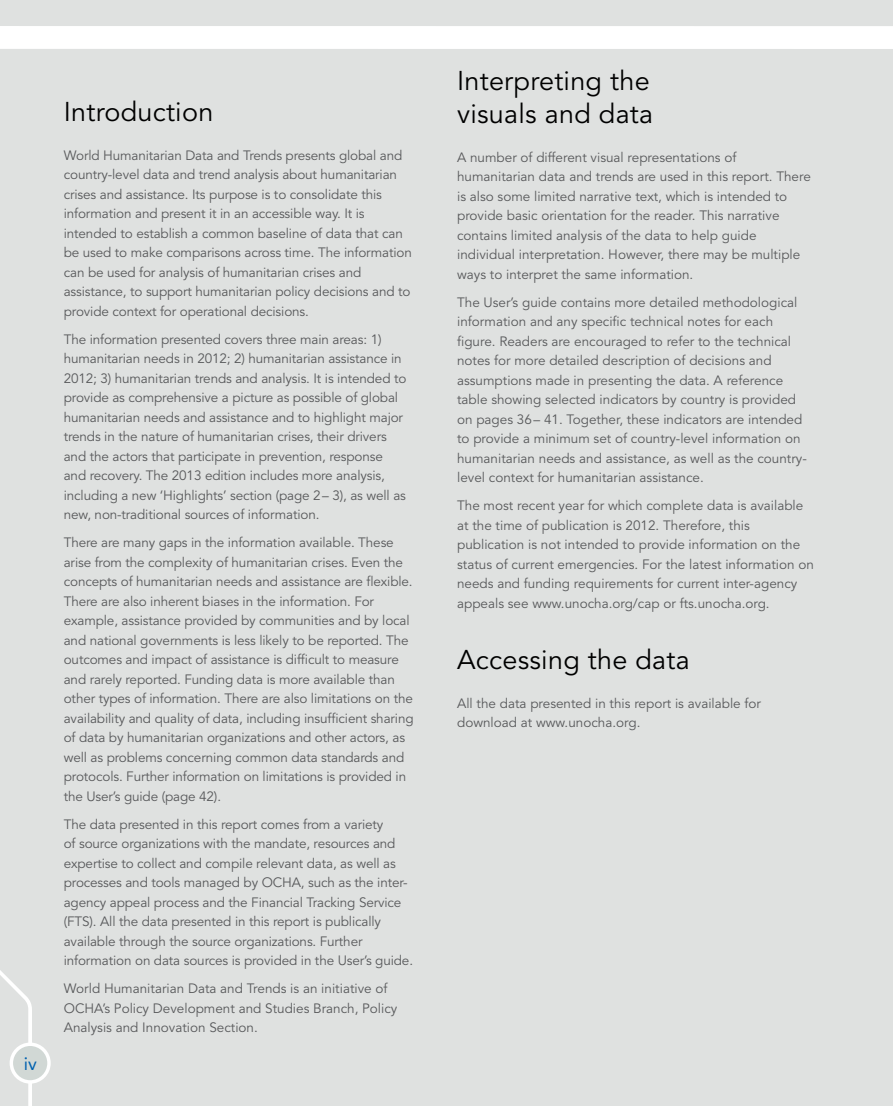
<style>
.page{position:relative;width:893px;height:1106px;background:#dfe1e0}
.page>*{position:absolute;margin:0;border:0;box-sizing:border-box;transform-origin:0 0}
.t1{font:27px/33px "Avenir LT Std";letter-spacing:.01em;color:#000}
.t2{font:18px "Avenir LT Std";color:#0061af}
.t3{font:13.5px/19.5px "Avenir";letter-spacing:-.01em;color:#58595b}
.t4{font:13.5px/19.5px "Avenir LT Std";color:#58595b}
</style>
<div class="page">
<svg style="left:0;top:970px;width:32px;height:136px"></svg>
<div style="left:11px;top:1044px;width:38px;height:37px;background:#d1d8d5;border-radius:50%"></div>
<div style="left:10px;top:1042px;width:41px;height:41px;border:3px solid #fff;border-radius:50%"></div>
<div style="left:0;top:26px;width:893px;height:23px;background:#fff"></div>
<h2 class="t2" style="left:24px;top:1052px;width:14px">iv</h2>
<h1 class="t1" style="left:64px;top:96px;width:151px">Introduction</h1>
<p class="t3" style="left:64px;top:146px;width:350px">World Humanitarian Data and Trends presents global and country-level data and trend analysis about humanitarian crises and assistance. Its purpose is to consolidate this information and present it in an accessible way. It is intended to establish a common baseline of data that can be used to make comparisons across time. The information can be used for analysis of humanitarian crises and assistance, to support humanitarian policy decisions and to provide context for operational decisions.</p>
<p class="t3" style="left:64px;top:330px;width:344px">The information presented covers three main areas: 1) humanitarian needs in 2012; 2) humanitarian assistance in 2012; 3) humanitarian trends and analysis. It is intended to provide as comprehensive a picture as possible of global humanitarian needs and assistance and to highlight major trends in the nature of humanitarian crises, their drivers and the actors that participate in prevention, response and recovery. The 2013 edition includes more analysis, including a new ‘Highlights’ section (page 2– 3), as well as new, non-traditional sources of information.</p>
<p class="t3" style="left:64px;top:533px;width:351px">There are many gaps in the information available. These arise from the complexity of humanitarian crises. Even the concepts of humanitarian needs and assistance are flexible.<br>There are also inherent biases in the information. For example, assistance provided by communities and by local and national governments is less likely to be reported. The outcomes and impact of assistance is difficult to measure and rarely reported. Funding data is more available than other types of information. There are also limitations on the availability and quality of data, including insufficient sharing of data by humanitarian organizations and other actors, as well as problems concerning common data standards and protocols. Further information on limitations is provided in the User’s guide (page 42).</p>
<p class="t3" style="left:64px;top:814px;width:351px">The data presented in this report comes from a variety<br>of source organizations with the mandate, resources and expertise to collect and compile relevant data, as well as processes and tools managed by OCHA, such as the inter&shy;agency appeal process and the Financial Tracking Service (FTS). All the data presented in this report is publically available through the source organizations. Further information on data sources is provided in the User’s guide.</p>
<p class="t3" style="left:64px;top:979px;width:335px">World Humanitarian Data and Trends is an initiative of<br>OCHA’s Policy Development and Studies Branch, Policy<br>Analysis and Innovation Section.</p>
<h1 class="t1" style="left:457px;top:64px;width:198px">Interpreting the visuals and data</h1>
<p class="t3" style="left:457px;top:147px;width:355px">A number of different visual representations of humanitarian data and trends are used in this report. There is also some limited narrative text, which is intended to provide basic orientation for the reader. This narrative contains limited analysis of the data to help guide individual interpretation. However, there may be multiple ways to interpret the same information.</p>
<p class="t3" style="left:457px;top:292px;width:351px">The User’s guide contains more detailed methodological information and any specific technical notes for each figure. Readers are encouraged to refer to the technical notes for more detailed description of decisions and assumptions made in presenting the data. A reference table showing selected indicators by country is provided on pages 36– 41. Together, these indicators are intended to provide a minimum set of country-level information on humanitarian needs and assistance, as well as the country&shy;level context for humanitarian assistance.</p>
<p class="t3" style="left:457px;top:496px;width:358px">The most recent year for which complete data is available at the time of publication is 2012. Therefore, this publication is not intended to provide information on the status of current emergencies. For the latest information on needs and funding requirements for current inter-agency appeals see www.unocha.org/cap or fts.unocha.org.</p>
<h1 class="t1" style="left:457px;top:643px;width:234px">Accessing the data</h1>
<p class="t4" style="left:457px;top:694px;width:305px">All the data presented in this report is available for download at www.unocha.org.</p>
</div>
